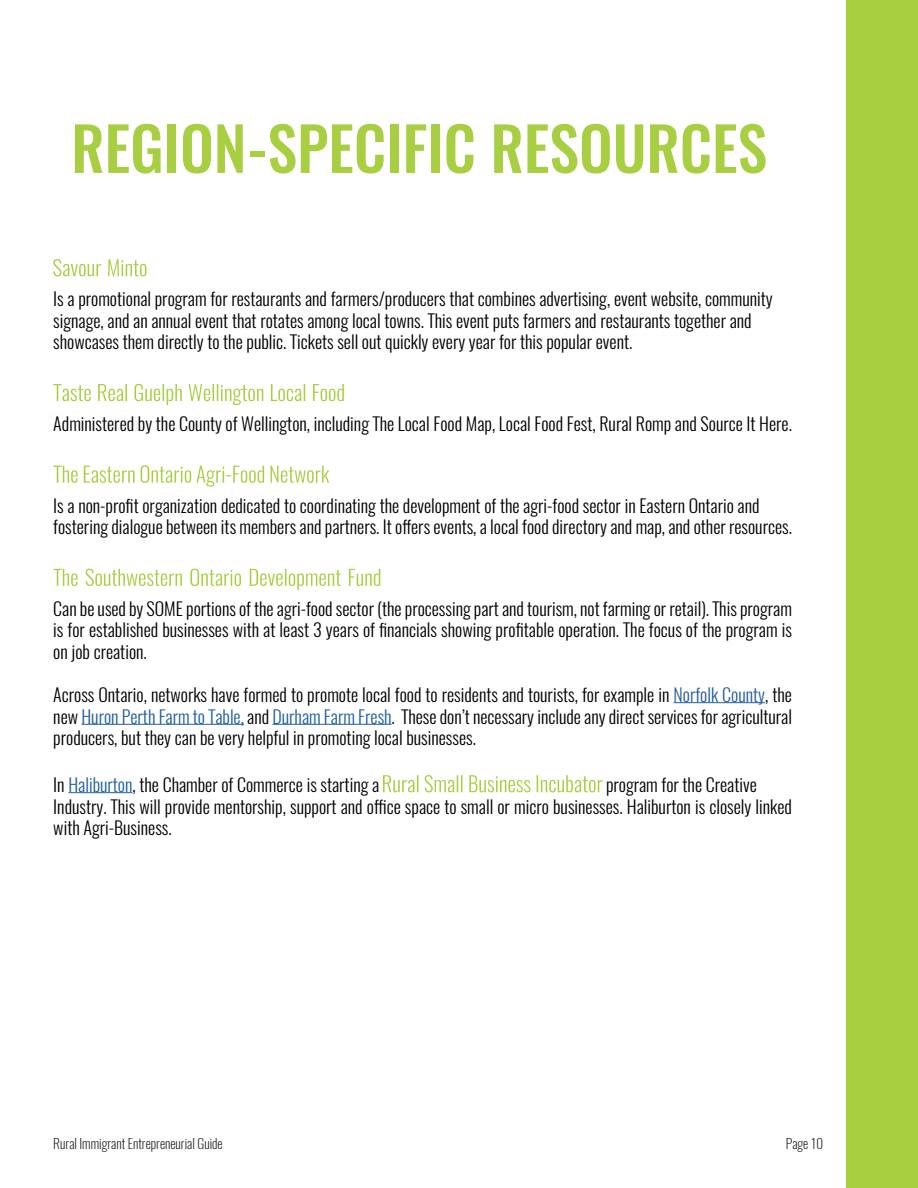
<style>
.page{position:relative;width:918px;height:1188px;background:#fff}
.page>*{position:absolute;margin:0;border:0;box-sizing:border-box;transform-origin:0 0}
.t1{font:500 60px "Oswald";color:#a8cf41}
.t2{font:300 18px/21.6px "Oswald";color:#000}
.t3{font:200 13.5px "Oswald";color:#000}
.s1{color:#215e9e}
</style>
<div class="page">
<div style="left:846px;top:0;width:72px;height:1188px;background:#a8cf41"></div>
<hr style="left:674px;top:702px;width:91px;height:1px;background:#215e9e">
<hr style="left:81px;top:724px;width:163px;height:1px;background:#215e9e">
<hr style="left:272px;top:724px;width:120px;height:1px;background:#215e9e">
<hr style="left:68px;top:792px;width:65px;height:1px;background:#215e9e">
<svg style="left:53px;top:259px;width:93px;height:17px"></svg>
<svg style="left:53px;top:384px;width:291px;height:21px"></svg>
<svg style="left:53px;top:465px;width:276px;height:22px"></svg>
<svg style="left:53px;top:569px;width:327px;height:21px"></svg>
<svg style="left:383px;top:775px;width:219px;height:17px"></svg>
<h1 class="t1" style="left:71px;top:107px;width:697px">REGION-SPECIFIC RESOURCES</h1>
<p class="t2" style="left:53px;top:288px;width:721px">Is a promotional program for restaurants and farmers/producers that combines advertising, event website, community signage, and an annual event that rotates among local towns. This event puts farmers and restaurants together and showcases them directly to the public. Tickets sell out quickly every year for this popular event.</p>
<p class="t2" style="left:53px;top:413px;width:740px">Administered by the County of Wellington, including The Local Food Map, Local Food Fest, Rural Romp and Source It Here.</p>
<p class="t2" style="left:53px;top:495px;width:740px">Is a non-profit organization dedicated to coordinating the development of the agri-food sector in Eastern Ontario and fostering dialogue between its members and partners. It offers events, a local food directory and map, and other resources.</p>
<p class="t2" style="left:53px;top:598px;width:740px;text-align:justify">Can be used by SOME portions of the agri-food sector (the processing part and tourism, not farming or retail). This program is for established businesses with at least 3 years of financials showing profitable operation. The focus of the program is on job creation.</p>
<p class="t2" style="left:53px;top:684px;width:740px;text-align:justify">Across Ontario, networks have formed to promote local food to residents and tourists, for example in <span class="s1">Norfolk County</span>, the new <span class="s1">Huron Perth Farm to Table,</span> and <span class="s1">Durham Farm Fresh</span>. These don’t necessary include any direct services for agricultural producers, but they can be very helpful in promoting local businesses.</p>
<p class="t2" style="left:53px;top:774px;width:327px">In <span class="s1">Haliburton</span>, the Chamber of Commerce is starting a</p>
<p class="t2" style="left:53px;top:774px;width:740px;text-indent:553px">program for the Creative<br>Industry. This will provide mentorship, support and office space to small or micro businesses. Haliburton is closely linked with Agri-Business.</p>
<p class="t3" style="left:53px;top:1134px;width:171px">Rural Immigrant Entrepreneurial Guide</p>
<p class="t3" style="left:786px;top:1134px;width:39px">Page 10</p>
</div>
